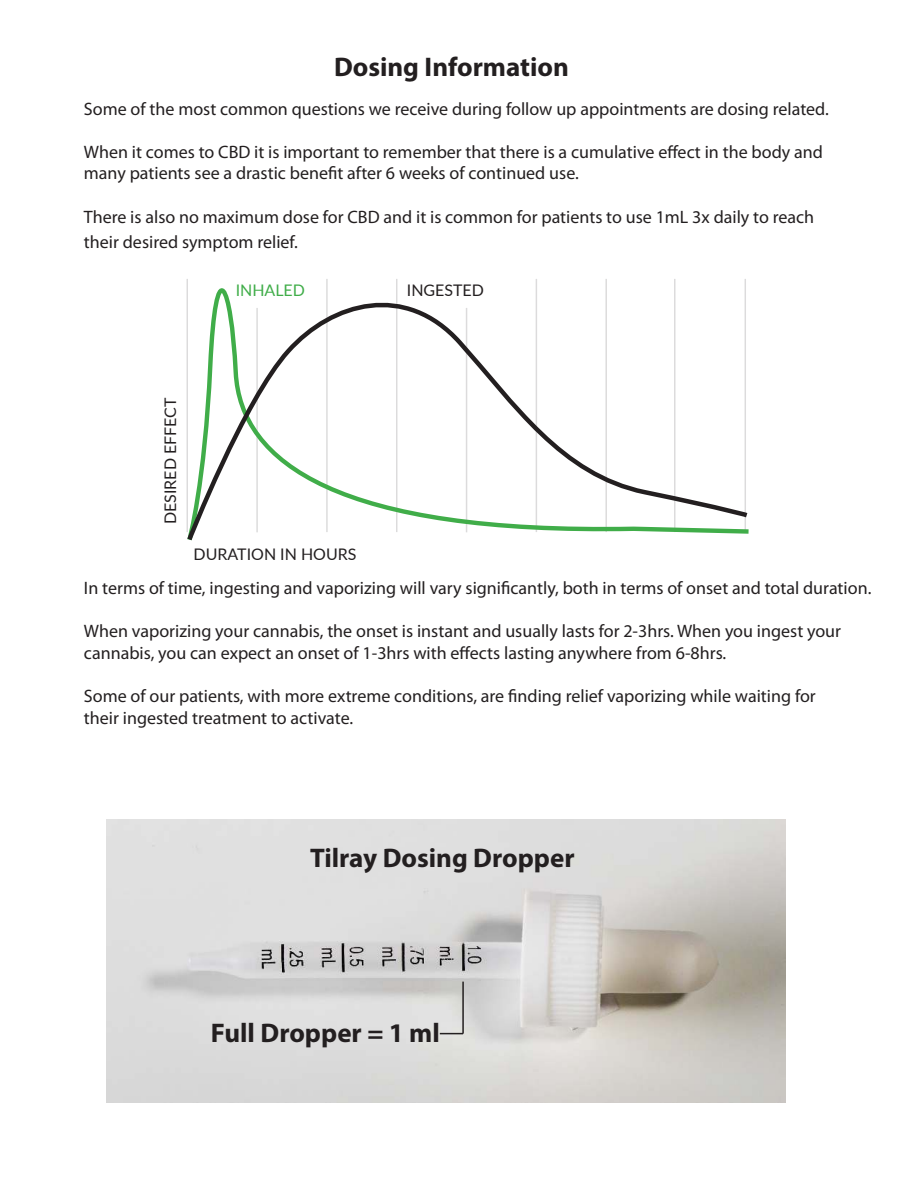
<style>
.page{position:relative;width:918px;height:1188px;background:#fff}
.page>*{position:absolute;margin:0;border:0;box-sizing:border-box;transform-origin:0 0}
.t1{font:700 27px "Myriad Pro";color:#231f20}
.t2{font:18px/21.6px "Myriad Pro";color:#231f20}
.t3{font:16.05px "Lato";color:#231f20}
.t4{font:16.05px "Lato";color:#40ad49}
</style>
<div class="page">
<svg style="left:186px;top:282px;width:563px;height:259px"></svg>
<img style="left:106px;top:819px;width:680px;height:283px">
<svg style="left:440px;top:1033px;width:22px;height:1px"></svg>
<hr style="left:462px;top:982px;width:2px;height:52px;background:#231f20">
<h1 class="t1" style="left:334px;top:57px;width:236px">Dosing Information</h1>
<p class="t2" style="left:84px;top:99px;width:746px">Some of the most common questions we receive during follow up appointments are dosing related.</p>
<p class="t2" style="left:84px;top:143px;width:740px">When it comes to CBD it is important to remember that there is a cumulative effect in the body and many patients see a drastic benefit after 6 weeks of continued use.</p>
<p class="t2" style="left:84px;top:206px;width:732px;line-height:25.2px">There is also no maximum dose for CBD and it is common for patients to use 1mL 3x daily to reach their desired symptom relief.</p>
<p class="t4" style="left:236px;top:281px;width:71px">INHALED</p>
<p class="t3" style="left:407px;top:281px;width:79px">INGESTED</p>
<p class="t3" style="left:161px;top:524px;width:128px;rotate:-90deg">DESIRED EFFECT</p>
<p class="t3" style="left:194px;top:545px;width:164px">DURATION IN HOURS</p>
<p class="t2" style="left:84px;top:579px;width:789px">In terms of time, ingesting and vaporizing will vary significantly, both in terms of onset and total duration.</p>
<p class="t2" style="left:84px;top:622px;width:759px">When vaporizing your cannabis, the onset is instant and usually lasts for 2-3hrs. When you ingest your cannabis, you can expect an onset of 1-3hrs with effects lasting anywhere from 6-8hrs.</p>
<p class="t2" style="left:84px;top:687px;width:733px">Some of our patients, with more extreme conditions, are finding relief vaporizing while waiting for their ingested treatment to activate.</p>
<h1 class="t1" style="left:310px;top:847px;width:266px">Tilray Dosing Dropper</h1>
<h1 class="t1" style="left:211px;top:1022px;width:231px">Full Dropper = 1 ml</h1>
</div>
